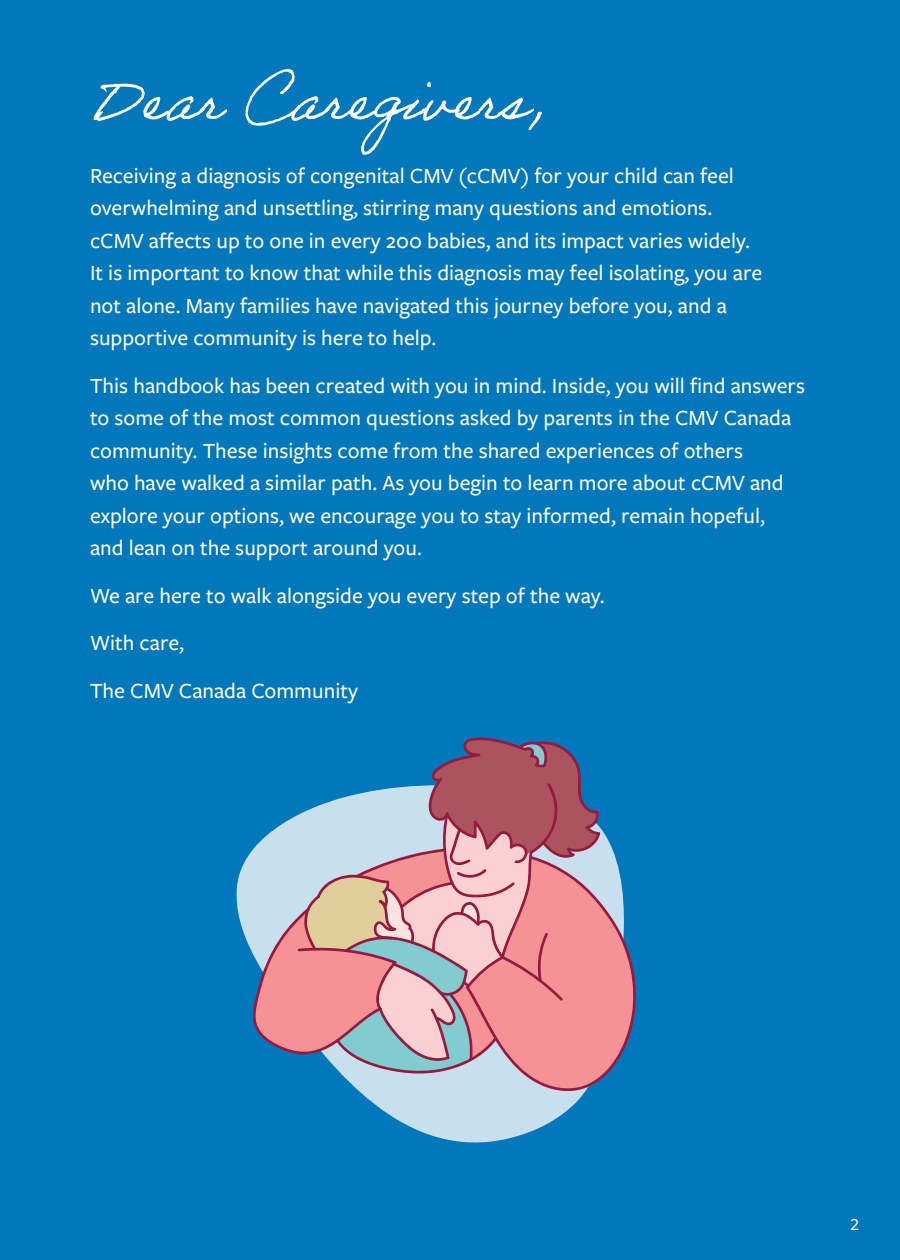
<style>
.page{position:relative;width:900px;height:1260px;background:#0177bc}
.page>*{position:absolute;margin:0;border:0;box-sizing:border-box;transform-origin:0 0}
.t1{font:60px "Adobe Handwriting Ernie";color:#fffefb}
.t2{font:500 22.5px/32.5px "Freight Sans Pro";color:#fffefb}
.t3{font:500 17.5px "Freight Sans Pro";color:#fff}
</style>
<div class="page">
<svg style="left:236px;top:852px;width:349px;height:291px"></svg>
<svg style="left:251px;top:737px;width:385px;height:355px"></svg>
<p class="t1" style="left:90px;top:64px;width:455px">Dear Caregivers,</p>
<p class="t2" style="left:90px;top:158px;width:674px">Receiving a diagnosis of congenital CMV (cCMV) for your child can feel overwhelming and unsettling, stirring many questions and emotions. cCMV affects up to one in every 200 babies, and its impact varies widely.<br>It is important to know that while this diagnosis may feel isolating, you are not alone. Many families have navigated this journey before you, and a supportive community is here to help.</p>
<p class="t2" style="left:90px;top:368px;width:717px">This handbook has been created with you in mind. Inside, you will find answers to some of the most common questions asked by parents in the CMV Canada community. These insights come from the shared experiences of others<br>who have walked a similar path. As you begin to learn more about cCMV and explore your options, we encourage you to stay informed, remain hopeful,<br>and lean on the support around you.</p>
<p class="t2" style="left:90px;top:578px;width:516px">We are here to walk alongside you every step of the way.</p>
<p class="t2" style="left:90px;top:626px;width:96px">With care,</p>
<p class="t2" style="left:90px;top:673px;width:269px">The CMV Canada Community</p>
<p class="t3" style="left:851px;top:1213px;width:10px">2</p>
</div>
